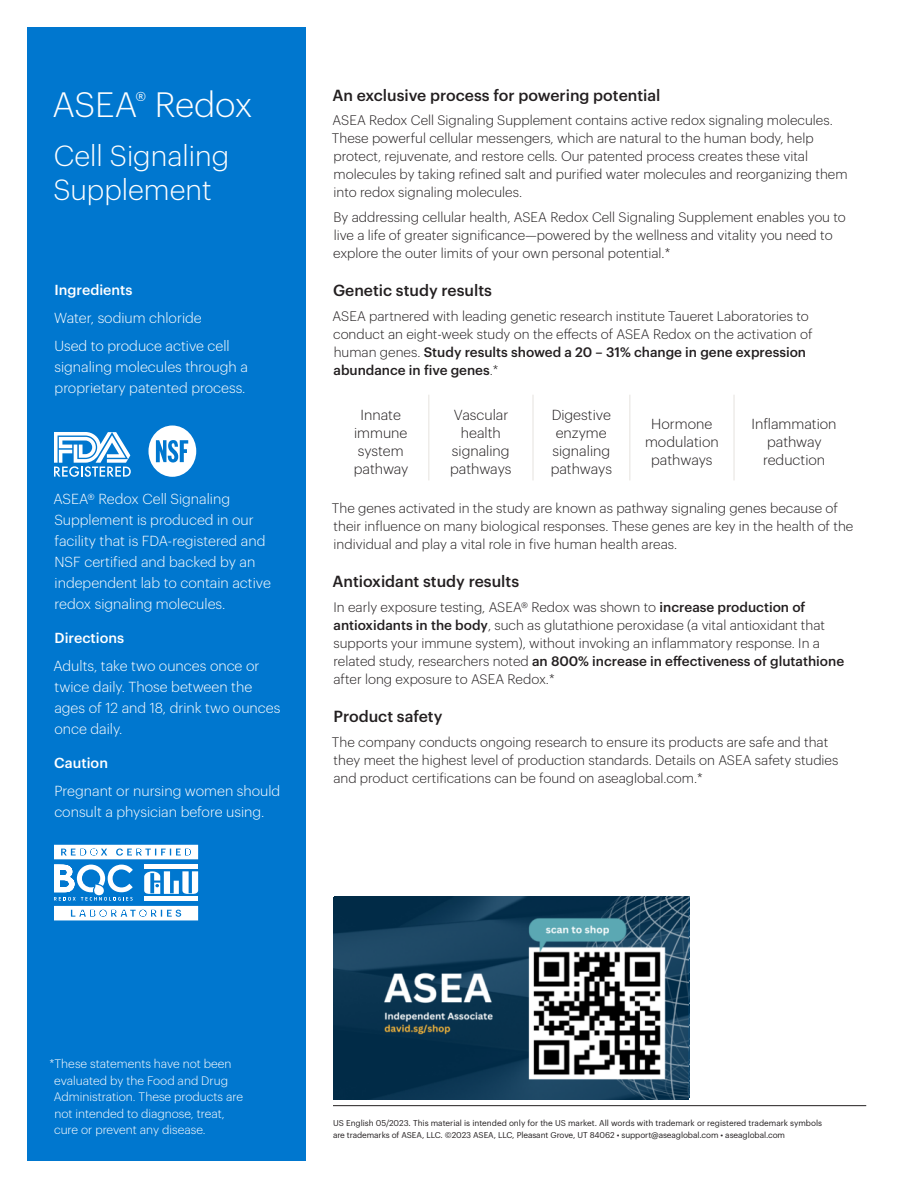
<style>
.page{position:relative;width:918px;height:1188px;background:#fff}
.page>*{position:absolute;margin:0;border:0;box-sizing:border-box;transform-origin:0 0}
.t1{font:300 34.5px "Graphik";color:#fff}
.t2{font:300 28.5px/34.2px "Graphik";color:#fff}
.t3{font:500 15.75px "Graphik";color:#231f20}
.t4{font:300 14.25px/21px "Graphik";color:#fff}
.t5{font:300 14.25px/18px "Graphik";color:#231f20;text-align:center}
.t6{font:500 14.25px "Graphik";color:#fff}
.t7{font:300 13.5px/18px "Graphik";color:#231f20}
.t8{font:300 12px/16.5px "Graphik";color:#fff}
.t9{font:8.25px/12px "Graphik";letter-spacing:-.005em;color:#231f20}
.s1{font-weight:500}
</style>
<div class="page">
<hr style="left:333px;top:1105px;width:533px;height:1px;background:#231f20">
<div style="left:27px;top:27px;width:279px;height:1134px;background:#0077cf"></div>
<hr style="left:428px;top:395px;width:2px;height:85px;background:#eeece9">
<hr style="left:532px;top:395px;width:2px;height:85px;background:#eeece9">
<hr style="left:629px;top:395px;width:2px;height:85px;background:#eeece9">
<hr style="left:733px;top:395px;width:2px;height:85px;background:#eeece9">
<svg style="left:148px;top:426px;width:48px;height:51px"></svg>
<svg style="left:54px;top:432px;width:77px;height:45px"></svg>
<svg style="left:54px;top:845px;width:144px;height:14px;background:#e2eff9"></svg>
<svg style="left:54px;top:865px;width:144px;height:55px"></svg>
<img style="left:333px;top:897px;width:356px;height:203px">
<h1 class="t1" style="left:52px;top:79px;width:202px">ASEA<sup>®</sup> Redox</h1>
<h2 class="t2" style="left:53px;top:136px;width:177px">Cell Signaling<br>Supplement</h2>
<p class="t6" style="left:55px;top:279px;width:79px">Ingredients</p>
<p class="t4" style="left:54px;top:303px;width:177px;line-height:27.8px">Water, sodium chloride<br>Used to produce active cell</p>
<p class="t4" style="left:54px;top:355px;width:195px">signaling molecules through a proprietary patented process.</p>
<p class="t4" style="left:53px;top:487px;width:219px">ASEA® Redox Cell Signaling<br>Supplement is produced in our facility that is FDA-registered and<br>NSF certified and backed by an independent lab to contain active redox signaling molecules.</p>
<p class="t6" style="left:55px;top:627px;width:71px">Directions</p>
<p class="t4" style="left:53px;top:654px;width:229px">Adults, take two ounces once or twice daily. Those between the ages of 12 and 18, drink two ounces once daily.</p>
<p class="t6" style="left:54px;top:752px;width:55px">Caution</p>
<p class="t4" style="left:54px;top:779px;width:228px">Pregnant or nursing women should consult a physician before using.</p>
<p class="t3" style="left:332px;top:83px;width:330px">An exclusive process for powering potential</p>
<p class="t7" style="left:332px;top:111px;width:517px">ASEA Redox Cell Signaling Supplement contains active redox signaling molecules.<br>These powerful cellular messengers, which are natural to the human body, help protect, rejuvenate, and restore cells. Our patented process creates these vital molecules by taking refined salt and purified water molecules and reorganizing them into redox signaling molecules.</p>
<p class="t7" style="left:333px;top:207px;width:514px">By addressing cellular health, ASEA Redox Cell Signaling Supplement enables you to live a life of greater significance—powered by the wellness and vitality you need to explore the outer limits of your own personal potential.*</p>
<p class="t3" style="left:333px;top:279px;width:160px">Genetic study results</p>
<p class="t7" style="left:333px;top:306px;width:481px">ASEA partnered with leading genetic research institute Taueret Laboratories to conduct an eight-week study on the effects of ASEA Redox on the activation of human genes. <span class="s1">Study results showed a 20 – 31% change in gene expression abundance in five genes</span>.*</p>
<p class="t5" style="left:354px;top:404px;width:56px">Innate immune system pathway</p>
<p class="t5" style="left:450px;top:404px;width:63px">Vascular health signaling pathways</p>
<p class="t5" style="left:551px;top:404px;width:63px">Digestive enzyme signaling pathways</p>
<p class="t5" style="left:645px;top:413px;width:75px">Hormone modulation pathways</p>
<p class="t5" style="left:751px;top:413px;width:87px">Inflammation pathway reduction</p>
<p class="t7" style="left:332px;top:498px;width:523px">The genes activated in the study are known as pathway signaling genes because of their influence on many biological responses. These genes are key in the health of the individual and play a vital role in five human health areas.</p>
<p class="t3" style="left:332px;top:569px;width:188px">Antioxidant study results</p>
<p class="t7" style="left:333px;top:597px;width:512px">In early exposure testing, ASEA® Redox was shown to <span class="s1">increase production of antioxidants in the body</span>, such as glutathione peroxidase (a vital antioxidant that supports your immune system), without invoking an inflammatory response. In a related study, researchers noted <span class="s1">an 800% increase in effectiveness of glutathione </span>after long exposure to ASEA Redox.*</p>
<p class="t3" style="left:334px;top:704px;width:110px">Product safety</p>
<p class="t7" style="left:332px;top:732px;width:508px">The company conducts ongoing research to ensure its products are safe and that they meet the highest level of production standards. Details on ASEA safety studies and product certifications can be found on aseaglobal.com.*</p>
<p class="t8" style="left:54px;top:1054px;width:191px;text-indent:-4px">*These statements have not been evaluated by the Food and Drug<br>Administration. These products are not intended to diagnose, treat, cure or prevent any disease.</p>
<p class="t9" style="left:333px;top:1116px;width:491px">US English 05/2023. This material is intended only for the US market. All words with trademark or registered trademark symbols are trademarks of ASEA, LLC. ©2023 ASEA, LLC, Pleasant Grove, UT 84062 • support@aseaglobal.com • aseaglobal.com</p>
</div>
